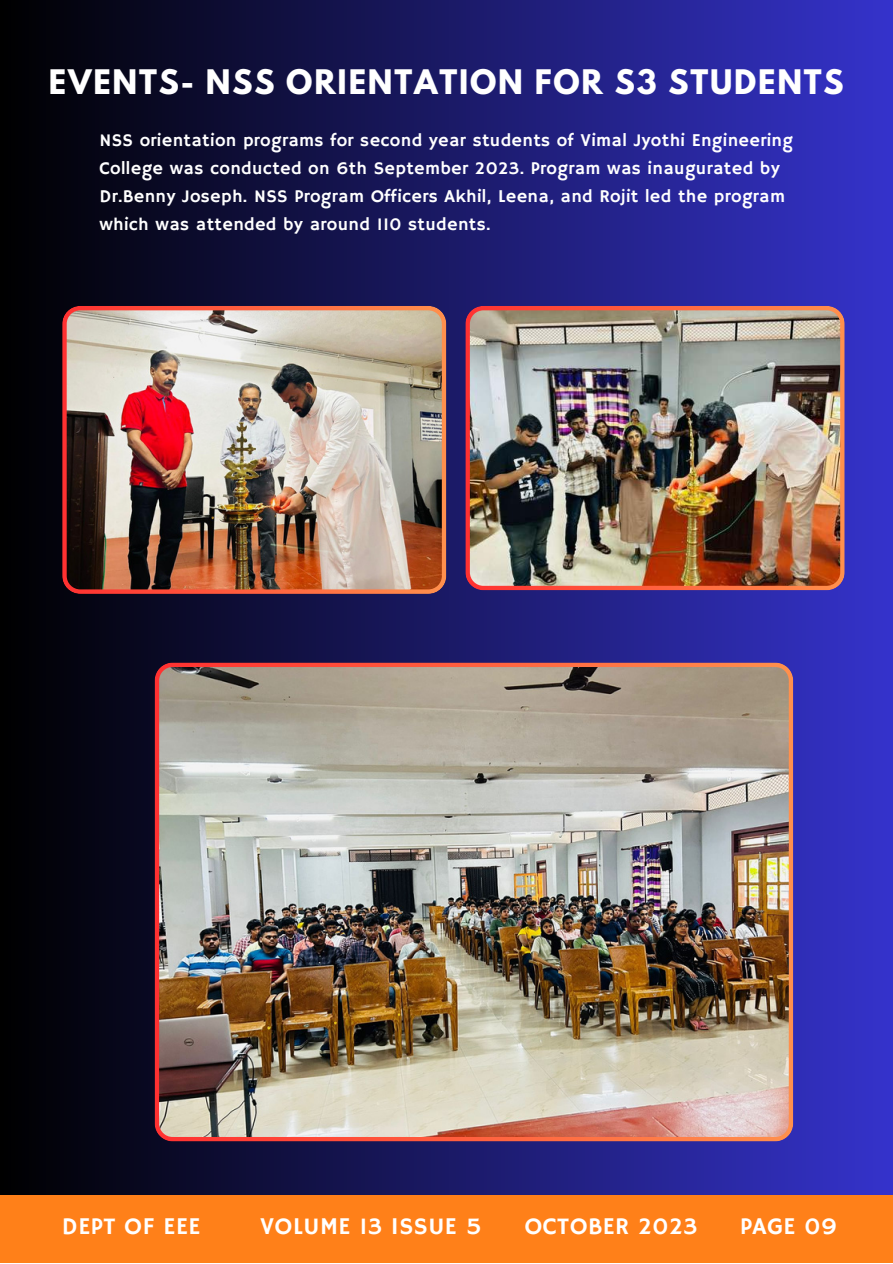
<style>
.page{position:relative;width:893px;height:1264px;background:#fff}
.page>*{position:absolute;margin:0;border:0;box-sizing:border-box;transform-origin:0 0}
.t1{font:700 30px "League Spartan";letter-spacing:.06em;color:#fff}
.t2{font:24px "Hammersmith One";letter-spacing:.02em;color:#fff}
.t3{font:18px/28px "Hammersmith One";letter-spacing:.02em;color:#fff}
</style>
<div class="page">
<div style="left:0;top:0;width:892px;height:1262px;background:linear-gradient(to right,#000,#3533cb)"></div>
<img style="left:62px;top:306px;width:384px;height:287px">
<img style="left:465px;top:306px;width:379px;height:284px">
<img style="left:155px;top:662px;width:638px;height:479px">
<div style="left:0;top:1195px;width:892px;height:67px;background:#ff8019"></div>
<h1 class="t1" style="left:49px;top:58px;width:796px">EVENTS- NSS ORIENTATION FOR S3 STUDENTS</h1>
<p class="t3" style="left:99px;top:127px;width:695px">NSS orientation programs for second year students of Vimal Jyothi Engineering College was conducted on 6th September 2023. Program was inaugurated by Dr.Benny Joseph. NSS Program Officers Akhil, Leena, and Rojit led the program which was attended by around 110 students.</p>
<h2 class="t2" style="left:62px;top:1212px;width:140px">DEPT OF EEE</h2>
<h2 class="t2" style="left:260px;top:1212px;width:223px">VOLUME 13 ISSUE 5</h2>
<h2 class="t2" style="left:524px;top:1212px;width:174px">OCTOBER 2023</h2>
<h2 class="t2" style="left:740px;top:1212px;width:98px">PAGE 09</h2>
</div>
